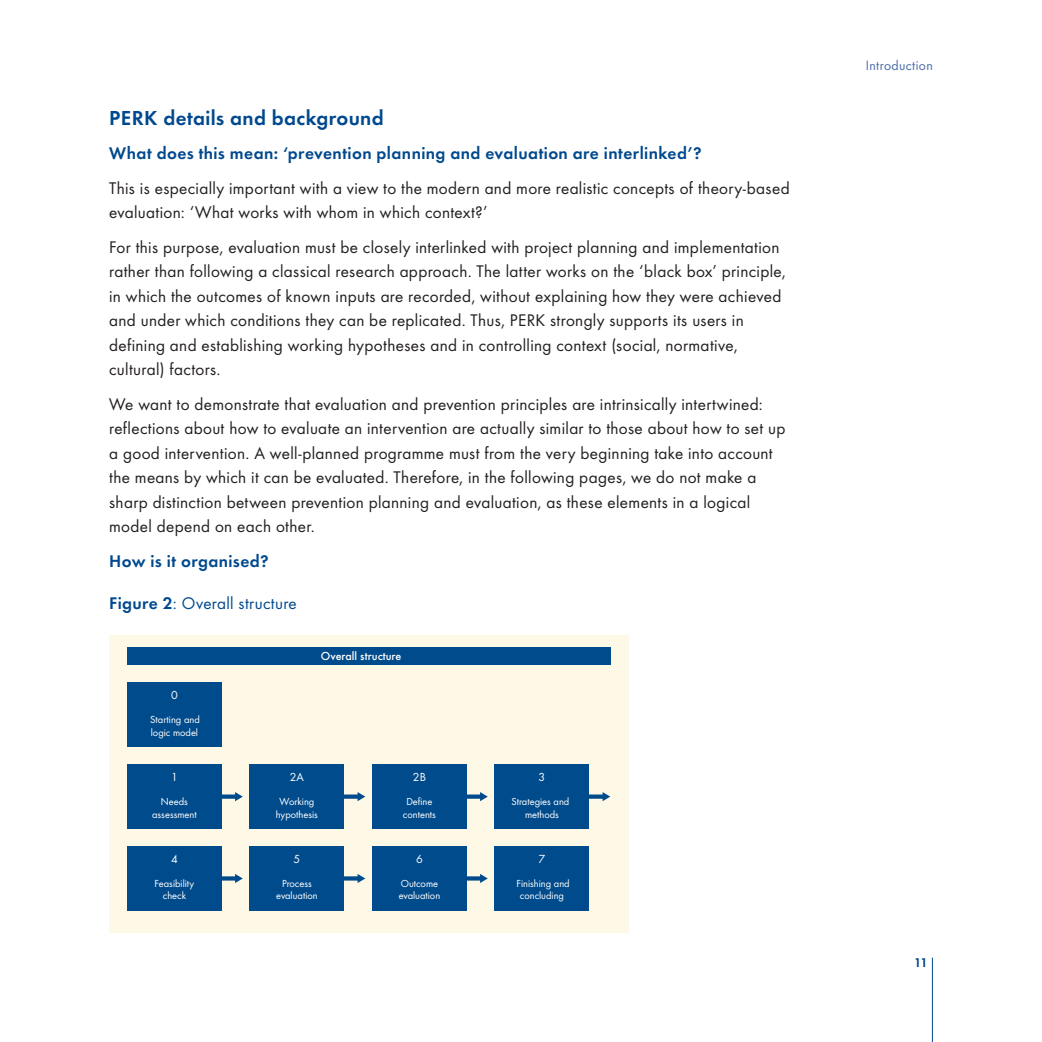
<style>
.page{position:relative;width:1042px;height:1042px;background:#fff}
.page>*{position:absolute;margin:0;border:0;box-sizing:border-box;transform-origin:0 0}
.t1{font:21px "Futura Dem";letter-spacing:.015em;color:#01498e}
.t2{font:17.5px/24.5px "Futura Boo";letter-spacing:.02em;color:#231f20}
.t3{font:17.5px "Futura Dem";letter-spacing:.025em;color:#01498e}
.t4{font:17.5px "Futura Boo";letter-spacing:.02em;color:#01498e}
.t5{font:14px "Futura Boo";letter-spacing:.03em;color:#4a6ca7}
.t6{font:13.12px "Futura Dem";color:#01498e}
.t7{font:500 12.08px "Futura";color:#fff}
.t8{font:12.08px "Futura Boo";color:#fff}
.t9{font:10.67px/12.8px "Futura Boo";color:#fff;text-align:center}
.s1{font-family:"Futura Dem"}
</style>
<div class="page">
<hr style="left:932px;top:957px;width:1px;height:85px;background:#01498e">
<div style="left:109px;top:635px;width:519px;height:298px;background:#fef9e7"></div>
<div style="left:127px;top:682px;width:94px;height:65px;background:#004b8c"></div>
<div style="left:127px;top:764px;width:94px;height:65px;background:#004b8c"></div>
<svg style="left:221px;top:792px;width:22px;height:9px"></svg>
<div style="left:250px;top:764px;width:94px;height:65px;background:#004b8c"></div>
<svg style="left:344px;top:792px;width:21px;height:9px"></svg>
<div style="left:372px;top:764px;width:94px;height:65px;background:#004b8c"></div>
<svg style="left:466px;top:792px;width:22px;height:9px"></svg>
<div style="left:494px;top:764px;width:94px;height:65px;background:#004b8c"></div>
<svg style="left:588px;top:792px;width:22px;height:9px"></svg>
<div style="left:127px;top:846px;width:94px;height:64px;background:#004b8c"></div>
<svg style="left:221px;top:874px;width:22px;height:9px"></svg>
<div style="left:250px;top:846px;width:94px;height:64px;background:#004b8c"></div>
<svg style="left:344px;top:874px;width:21px;height:9px"></svg>
<div style="left:372px;top:846px;width:94px;height:64px;background:#004b8c"></div>
<svg style="left:466px;top:874px;width:22px;height:9px"></svg>
<div style="left:494px;top:846px;width:94px;height:64px;background:#004b8c"></div>
<div style="left:127px;top:647px;width:483px;height:18px;background:#004b8c"></div>
<p class="t1" style="left:109px;top:102px;width:276px">PERK details and background</p>
<p class="t3" style="left:109px;top:141px;width:594px">What does this mean: ‘prevention planning and evaluation are interlinked’?</p>
<p class="t2" style="left:109px;top:176px;width:682px">This is especially important with a view to the modern and more realistic concepts of theory-based evaluation: ‘What works with whom in which context?’</p>
<p class="t2" style="left:109px;top:234px;width:678px">For this purpose, evaluation must be closely interlinked with project planning and implementation rather than following a classical research approach. The latter works on the ‘black box’ principle, in which the outcomes of known inputs are recorded, without explaining how they were achieved and under which conditions they can be replicated. Thus, PERK strongly supports its users in defining and establishing working hypotheses and in controlling context (social, normative, cultural) factors.</p>
<p class="t2" style="left:109px;top:391px;width:678px">We want to demonstrate that evaluation and prevention principles are intrinsically intertwined: reflections about how to evaluate an intervention are actually similar to those about how to set up a good intervention. A well-planned programme must from the very beginning take into account the means by which it can be evaluated. Therefore, in the following pages, we do not make a sharp distinction between prevention planning and evaluation, as these elements in a logical model depend on each other.</p>
<p class="t3" style="left:109px;top:548px;width:161px">How is it organised?</p>
<p class="t4" style="left:109px;top:592px;width:189px"><span class="s1">Figure 2</span>: Overall structure</p>
<p class="t7" style="left:321px;top:648px;width:82px">Overall structure</p>
<p class="t8" style="left:171px;top:688px;width:8px">0</p>
<p class="t9" style="left:150px;top:713px;width:51px;text-align:left">Starting and logic model</p>
<p class="t8" style="left:171px;top:770px;width:8px">1</p>
<p class="t8" style="left:290px;top:770px;width:16px">2A</p>
<p class="t8" style="left:413px;top:770px;width:14px">2B</p>
<p class="t8" style="left:538px;top:770px;width:8px">3</p>
<p class="t9" style="left:152px;top:795px;width:46px">Needs assessment</p>
<p class="t9" style="left:276px;top:795px;width:43px">Working hypothesis</p>
<p class="t9" style="left:403px;top:795px;width:34px">Define contents</p>
<p class="t9" style="left:511px;top:795px;width:59px">Strategies and methods</p>
<p class="t8" style="left:171px;top:852px;width:8px">4</p>
<p class="t8" style="left:294px;top:852px;width:8px">5</p>
<p class="t8" style="left:416px;top:852px;width:8px">6</p>
<p class="t8" style="left:538px;top:852px;width:8px">7</p>
<p class="t9" style="left:155px;top:876px;width:41px">Feasibility check</p>
<p class="t9" style="left:276px;top:876px;width:43px">Process evaluation</p>
<p class="t9" style="left:399px;top:876px;width:43px;text-align:left">Outcome evaluation</p>
<p class="t9" style="left:517px;top:876px;width:54px">Finishing and concluding</p>
<p class="t5" style="left:866px;top:57px;width:68px">Introduction</p>
<p class="t6" style="left:914px;top:953px;width:15px">11</p>
</div>
